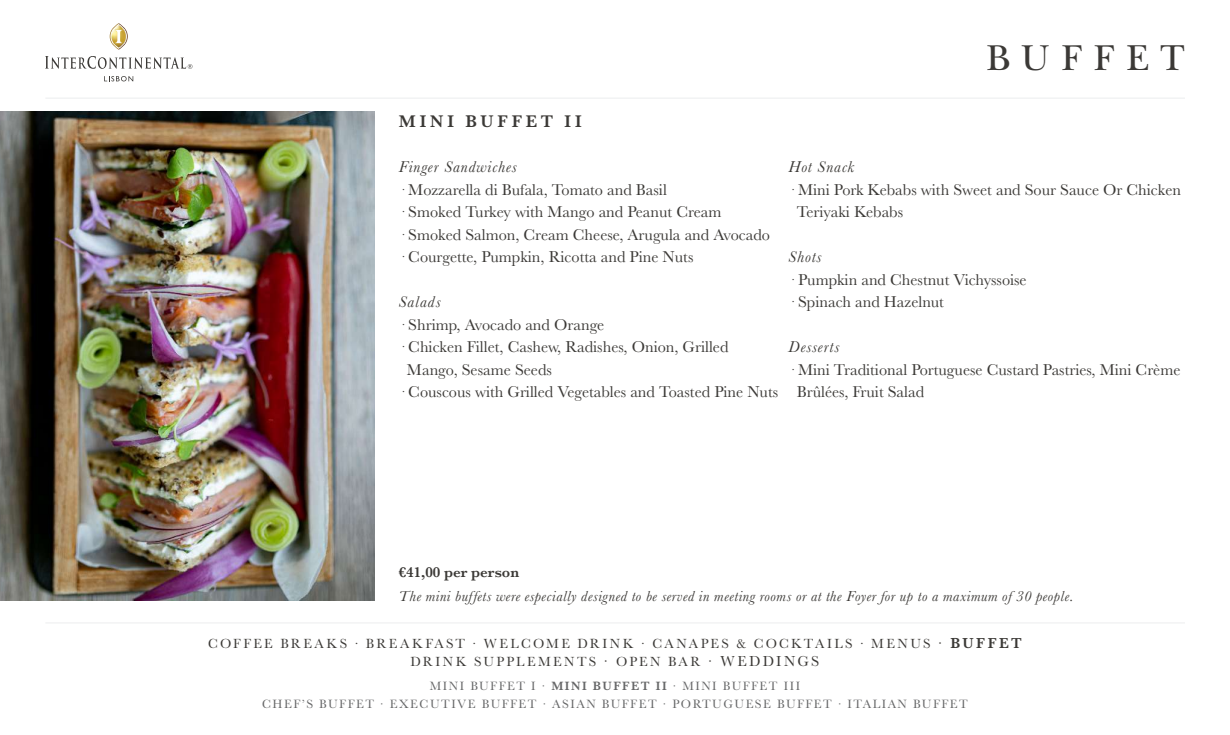
<style>
.page{position:relative;width:1230px;height:735px;background:#fff}
.page>*{position:absolute;margin:0;border:0;box-sizing:border-box;transform-origin:0 0}
.t1{font:37.5px "New Baskerville";letter-spacing:.315em;color:#3b3936}
.t2{font:600 17.5px "Baskerville";letter-spacing:.225em;color:#3b3936}
.t3{font:16.25px/22.5px "Baskerville";color:#3b3936}
.t4{font:italic 16.25px "Baskerville";letter-spacing:.06em;color:#3b3936}
.t5{font:italic 15px "Baskerville";letter-spacing:.035em;color:#3b3936}
.t6{font:600 15px "Baskerville";color:#3b3936}
.t7{font:13.75px/17.5px "Baskerville MT Std";letter-spacing:.175em;color:#3b3936;text-align:center}
.t8{font:12.5px/17.5px "Baskerville MT Std";letter-spacing:.12em;color:#666768;text-align:center}
.s1{font-size:15px}
.s2{font-weight:600;font-size:15px}
.s3{font-weight:600}
</style>
<div class="page">
<hr style="left:45px;top:98px;width:1140px;height:1px;background:#ecedee">
<img style="left:0;top:112px;width:375px;height:489px">
<hr style="left:45px;top:623px;width:1140px;height:1px;background:#ecedee">
<svg style="left:104px;top:76px;width:29px;height:5px"></svg>
<svg style="left:45px;top:56px;width:147px;height:13px"></svg>
<svg style="left:110px;top:23px;width:18px;height:27px"></svg>
<h1 class="t1" style="left:987px;top:37px;width:200px">BUFFET</h1>
<p class="t2" style="left:399px;top:109px;width:184px">MINI BUFFET II</p>
<p class="t4" style="left:399px;top:156px;width:120px">Finger Sandwiches</p>
<p class="t3" style="left:399px;top:178px;width:373px">· Mozzarella di Bufala, Tomato and Basil<br>· Smoked Turkey with Mango and Peanut Cream<br>· Smoked Salmon, Cream Cheese, Arugula and Avocado · Courgette, Pumpkin, Ricotta and Pine Nuts</p>
<p class="t4" style="left:399px;top:291px;width:43px">Salads</p>
<p class="t3" style="left:399px;top:314px;width:207px">· Shrimp, Avocado and Orange</p>
<p class="t3" style="left:399px;top:336px;width:331px">· Chicken Fillet, Cashew, Radishes, Onion, Grilled</p>
<p class="t3" style="left:407px;top:359px;width:146px">Mango, Sesame Seeds</p>
<p class="t3" style="left:399px;top:381px;width:381px">· Couscous with Grilled Vegetables and Toasted Pine Nuts</p>
<p class="t4" style="left:789px;top:156px;width:67px">Hot Snack</p>
<p class="t3" style="left:797px;top:178px;width:386px;text-indent:-8px">· Mini Pork Kebabs with Sweet and Sour Sauce Or Chicken<br>Teriyaki Kebabs</p>
<p class="t4" style="left:789px;top:246px;width:35px">Shots</p>
<p class="t3" style="left:789px;top:268px;width:240px">· Pumpkin and Chestnut Vichyssoise · Spinach and Hazelnut</p>
<p class="t4" style="left:789px;top:336px;width:53px">Desserts</p>
<p class="t3" style="left:797px;top:358px;width:385px;text-indent:-8px">· Mini Traditional Portuguese Custard Pastries, Mini Crème<br>Brûlées, Fruit Salad</p>
<p class="t6" style="left:399px;top:562px;width:122px">€41,00 per person</p>
<p class="t5" style="left:399px;top:586px;width:676px">The mini buffets were especially designed to be served in meeting rooms or at the Foyer for up to a maximum of 30 people.</p>
<p class="t7" style="left:208px;top:635px;width:815px">COFFEE BREAKS · BREAKFAST · WELCOME DRINK · CANAPES &amp; COCKTAILS · MENUS <span class="s1">·</span> <span class="s2">BUFFET<br></span>DRINK SUPPLEMENTS <span class="s1">·</span> OPEN BAR <span class="s1">· WEDDINGS</span></p>
<p class="t8" style="left:262px;top:677px;width:707px">MINI BUFFET I · <span class="s3">MINI BUFFET II</span> · MINI BUFFET III<br>CHEF’S BUFFET · EXECUTIVE BUFFET · ASIAN BUFFET · PORTUGUESE BUFFET · ITALIAN BUFFET</p>
</div>
